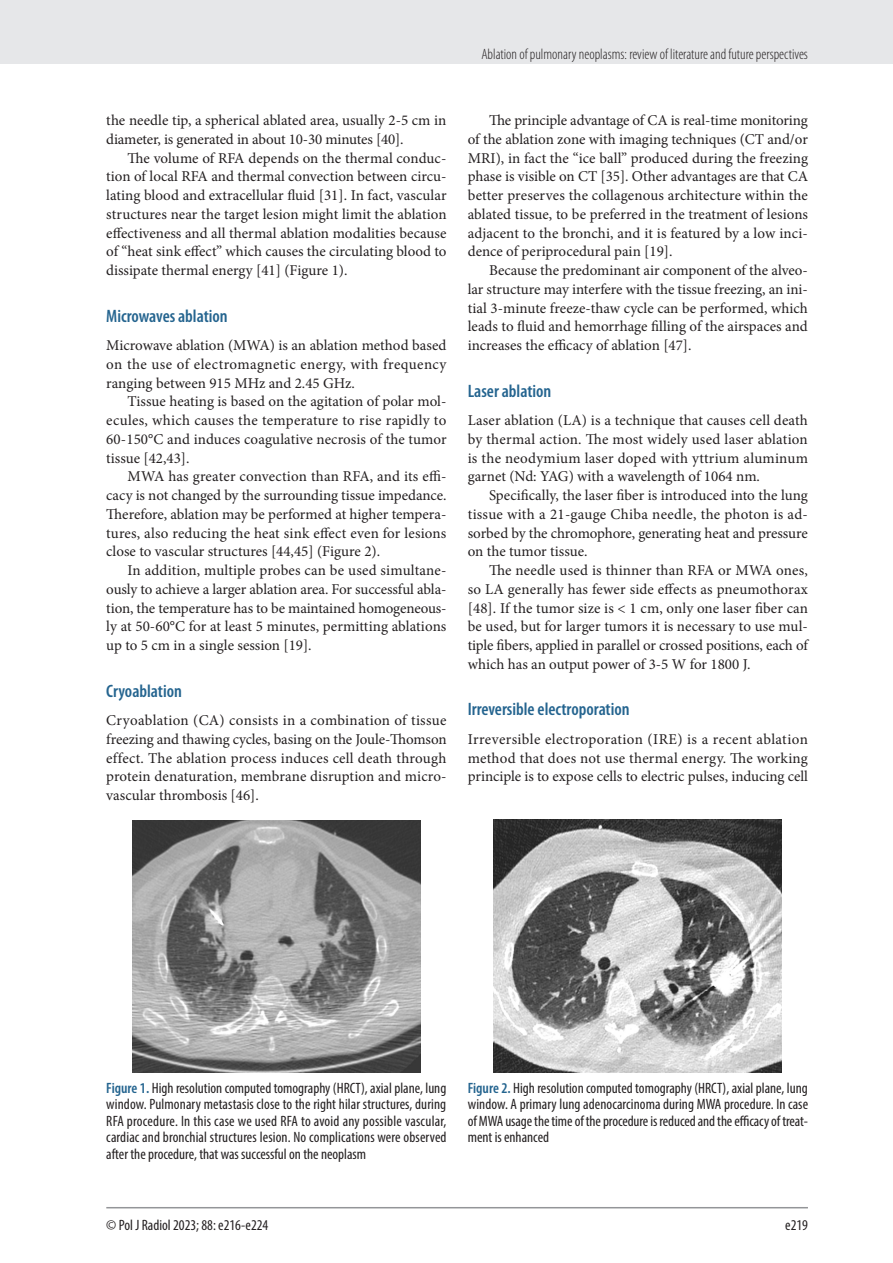
<style>
.page{position:relative;width:893px;height:1263px;background:#fff}
.page>*{position:absolute;margin:0;border:0;box-sizing:border-box;transform-origin:0 0}
.srodtytul_2{font:600 condensed 18px "Myriad Pro";color:#24648f}
.tekst{font:15px/18.8px "Minion Pro";color:#231f20;text-align:justify}
.tekst_bez_wciecia{font:15px/18.8px "Minion Pro";color:#231f20;text-align:justify}
.rycina_podpis{font:condensed 15px/16.5px "Myriad Pro";color:#231f20;text-align:justify}
.t1{font:300 condensed 15px "Myriad Pro";color:#231f20}
.s1{font-weight:600;color:#24648f}
</style>
<div class="page">
<div style="left:0;top:0;width:893px;height:64px;background:#e6e7e9"></div>
<hr style="left:106px;top:1207px;width:702px;height:1px;background:#939598">
<img style="left:132px;top:820px;width:288px;height:253px">
<img style="left:494px;top:820px;width:288px;height:253px">
<p class="tekst" style="left:106px;top:111px;width:342px">the needle tip, a spherical ablated area, usually 2-5 cm in diameter, is generated in about 10-30 minutes [40].</p>
<p class="tekst" style="left:106px;top:148px;width:342px;text-indent:21px">The volume of RFA depends on the thermal conduc&shy;tion of local RFA and thermal convection between circu&shy;lating blood and extracellular fluid [31]. In fact, vascular structures near the target lesion might limit the ablation effectiveness and all thermal ablation modalities because of “heat sink effect” which causes the circulating blood to dissipate thermal energy [41] (Figure 1).</p>
<p class="srodtytul_2" style="left:106px;top:304px;width:123px">Microwaves ablation</p>
<p class="tekst_bez_wciecia" style="left:106px;top:336px;width:342px">Microwave ablation (MWA) is an ablation method based on the use of electromagnetic energy, with frequency ranging between 915 MHz and 2.45 GHz.</p>
<p class="tekst" style="left:106px;top:392px;width:342px;text-indent:21px">Tissue heating is based on the agitation of polar mol&shy;ecules, which causes the temperature to rise rapidly to 60-150°C and induces coagulative necrosis of the tumor tissue [42,43].</p>
<p class="tekst" style="left:106px;top:467px;width:342px;text-indent:21px">MWA has greater convection than RFA, and its effi&shy;cacy is not changed by the surrounding tissue impedance.<br>Therefore, ablation may be performed at higher tempera&shy;tures, also reducing the heat sink effect even for lesions close to vascular structures [44,45] (Figure 2).</p>
<p class="tekst" style="left:106px;top:561px;width:342px;text-indent:21px">In addition, multiple probes can be used simultane&shy;ously to achieve a larger ablation area. For successful abla&shy;tion, the temperature has to be maintained homogeneous&shy;ly at 50-60°C for at least 5 minutes, permitting ablations up to 5 cm in a single session [19].</p>
<p class="srodtytul_2" style="left:106px;top:679px;width:77px">Cryoablation</p>
<p class="tekst_bez_wciecia" style="left:106px;top:711px;width:342px">Cryoablation (CA) consists in a combination of tissue freezing and thawing cycles, basing on the Joule-Thomson effect. The ablation process induces cell death through protein denaturation, membrane disruption and micro&shy;vascular thrombosis [46].</p>
<p class="t1" style="left:481px;top:45px;width:328px">Ablation of pulmonary neoplasms: review of literature and future perspectives</p>
<p class="tekst" style="left:468px;top:111px;width:342px;text-indent:21px">The principle advantage of CA is real-time monitoring of the ablation zone with imaging techniques (CT and/or MRI), in fact the “ice ball” produced during the freezing phase is visible on CT [35]. Other advantages are that CA better preserves the collagenous architecture within the ablated tissue, to be preferred in the treatment of lesions adjacent to the bronchi, and it is featured by a low inci&shy;dence of periprocedural pain [19].</p>
<p class="tekst" style="left:468px;top:261px;width:342px;text-indent:21px">Because the predominant air component of the alveo&shy;lar structure may interfere with the tissue freezing, an ini&shy;tial 3-minute freeze-thaw cycle can be performed, which leads to fluid and hemorrhage filling of the airspaces and increases the efficacy of ablation [47].</p>
<p class="srodtytul_2" style="left:468px;top:379px;width:85px">Laser ablation</p>
<p class="tekst_bez_wciecia" style="left:468px;top:411px;width:342px">Laser ablation (LA) is a technique that causes cell death by thermal action. The most widely used laser ablation is the neodymium laser doped with yttrium aluminum garnet (Nd: YAG) with a wavelength of 1064 nm.</p>
<p class="tekst" style="left:468px;top:486px;width:342px;text-indent:21px">Specifically, the laser fiber is introduced into the lung tissue with a 21-gauge Chiba needle, the photon is ad&shy;sorbed by the chromophore, generating heat and pressure on the tumor tissue.</p>
<p class="tekst" style="left:468px;top:561px;width:342px;text-indent:21px">The needle used is thinner than RFA or MWA ones, so LA generally has fewer side effects as pneumothorax [48]. If the tumor size is &lt; 1 cm, only one laser fiber can be used, but for larger tumors it is necessary to use mul&shy;tiple fibers, applied in parallel or crossed positions, each of which has an output power of 3-5 W for 1800 J.</p>
<p class="srodtytul_2" style="left:468px;top:698px;width:163px">Irreversible electroporation</p>
<p class="tekst_bez_wciecia" style="left:468px;top:730px;width:342px">Irreversible electroporation (IRE) is a recent ablation method that does not use thermal energy. The working principle is to expose cells to electric pulses, inducing cell</p>
<p class="rycina_podpis" style="left:106px;top:1079px;width:342px"><span class="s1">Figure 1.</span> High resolution computed tomography (HRCT), axial plane, lung window. Pulmonary metastasis close to the right hilar structures, during RFA procedure. In this case we used RFA to avoid any possible vascular, cardiac and bronchial structures lesion. No complications were observed after the procedure, that was successful on the neoplasm</p>
<p class="rycina_podpis" style="left:468px;top:1079px;width:342px"><span class="s1">Figure 2.</span> High resolution computed tomography (HRCT), axial plane, lung window. A primary lung adenocarcinoma during MWA procedure. In case of MWA usage the time of the procedure is reduced and the efficacy of treat&shy;ment is enhanced</p>
<p class="rycina_podpis" style="left:106px;top:1216px;width:164px">© Pol J Radiol 2023; 88: e216-e224</p>
<p class="rycina_podpis" style="left:785px;top:1216px;width:24px">e219</p>
</div>
